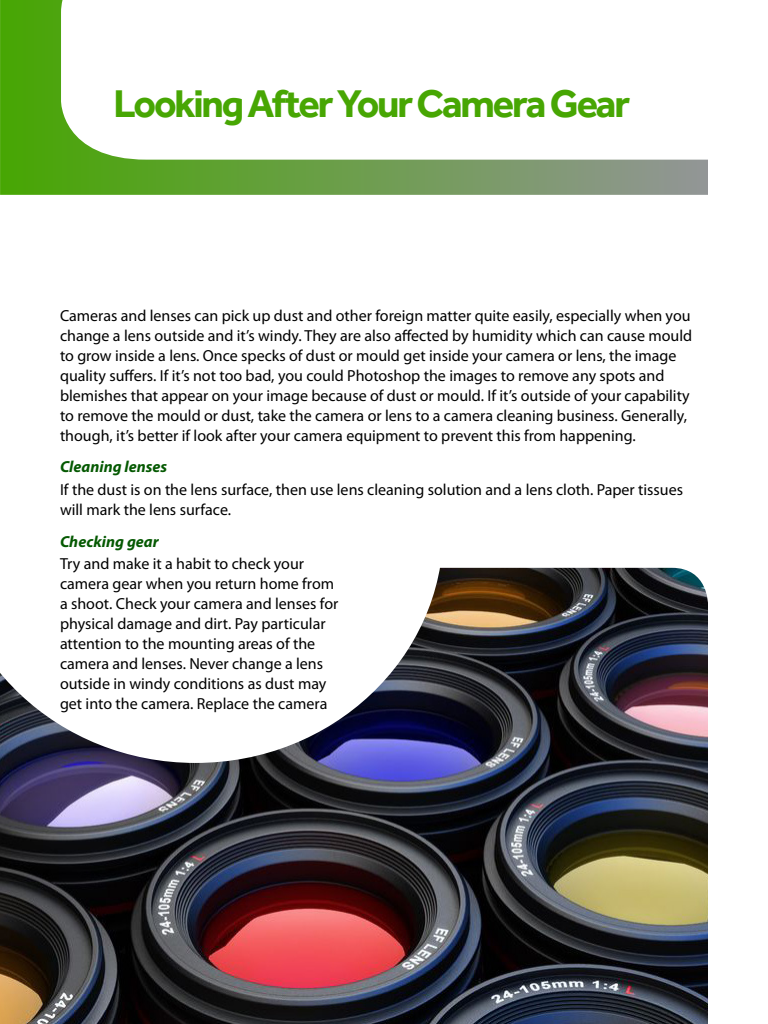
<style>
.page{position:relative;width:768px;height:1024px;background:#fff}
.page>*{position:absolute;margin:0;border:0;box-sizing:border-box;transform-origin:0 0}
.t1{font:700 40px "Effra";letter-spacing:-.055em;color:#47a603}
.t2{font:16px/20px "Myriad Pro";color:#000}
.t3{font:italic 700 16px "Myriad Pro";color:#055902}
</style>
<div class="page">
<svg style="left:0;top:0;width:708px;height:195px"></svg>
<img style="left:0;top:568px;width:708px;height:456px">
<svg style="left:0;top:567px;width:443px;height:196px"></svg>
<h1 class="t1" style="left:114px;top:79px;width:518px">Looking After Your Camera Gear</h1>
<p class="t2" style="left:60px;top:305px;width:634px">Cameras and lenses can pick up dust and other foreign matter quite easily, especially when you change a lens outside and it’s windy. They are also affected by humidity which can cause mould to grow inside a lens. Once specks of dust or mould get inside your camera or lens, the image quality suffers. If it’s not too bad, you could Photoshop the images to remove any spots and blemishes that appear on your image because of dust or mould. If it’s outside of your capability to remove the mould or dust, take the camera or lens to a camera cleaning business. Generally, though, it’s better if look after your camera equipment to prevent this from happening.</p>
<p class="t3" style="left:60px;top:457px;width:109px">Cleaning lenses</p>
<p class="t2" style="left:60px;top:480px;width:625px">If the dust is on the lens surface, then use lens cleaning solution and a lens cloth. Paper tissues will mark the lens surface.</p>
<p class="t3" style="left:60px;top:531px;width:100px">Checking gear</p>
<p class="t2" style="left:60px;top:554px;width:280px">Try and make it a habit to check your camera gear when you return home from a shoot. Check your camera and lenses for physical damage and dirt. Pay particular attention to the mounting areas of the camera and lenses. Never change a lens outside in windy conditions as dust may get into the camera. Replace the camera</p>
</div>
